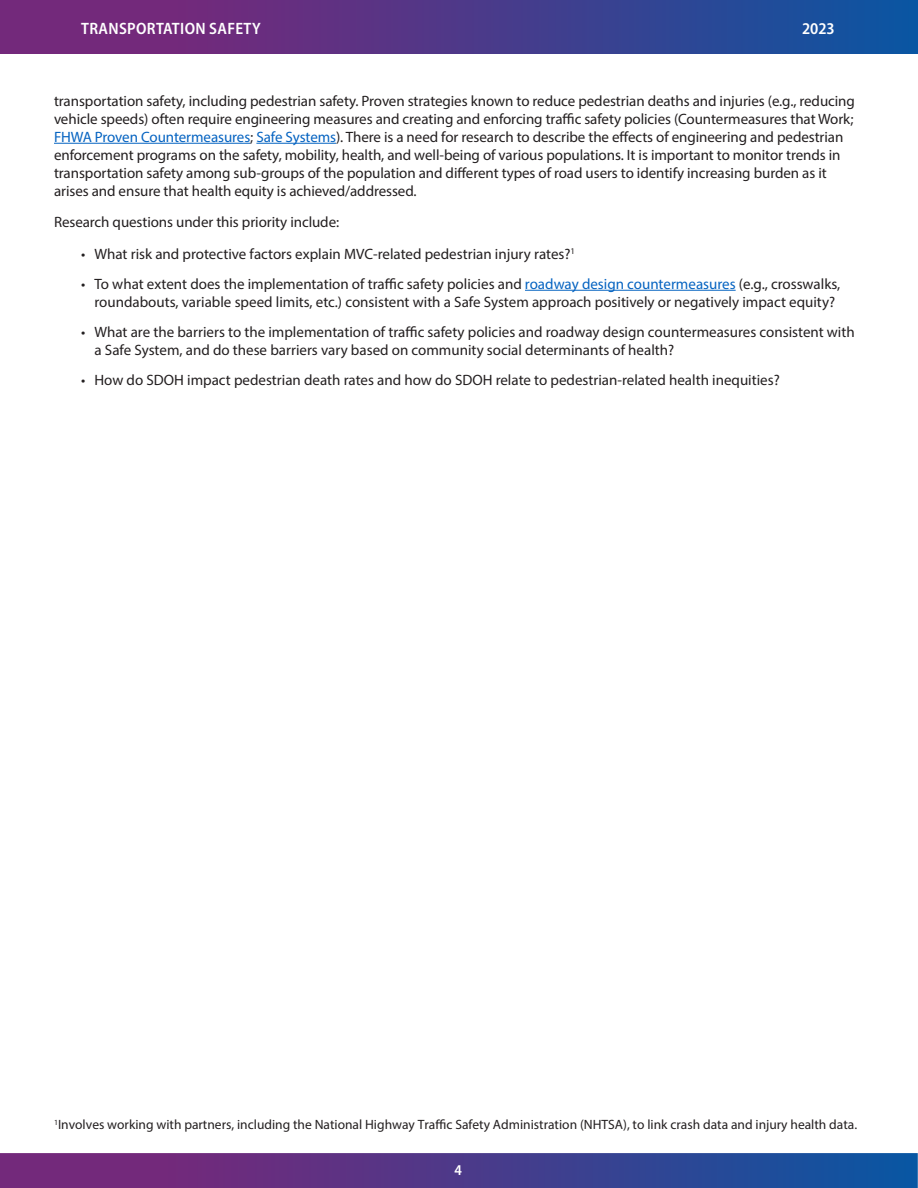
<style>
.page{position:relative;width:918px;height:1188px;background:#fff}
.page>*{position:absolute;margin:0;border:0;box-sizing:border-box;transform-origin:0 0}
.t1{font:600 semi-condensed 16.5px "Myriad Pro";letter-spacing:.02em;color:#fff}
.t2{font:15px/18px "Myriad Pro";letter-spacing:-.005em;color:#231f20}
.t3{font:600 semi-condensed 15px "Myriad Pro";color:#fff}
.Footnote{font:13.5px "Myriad Pro";color:#231f20}
.s1{color:#0563c1}
</style>
<div class="page">
<img style="left:0;top:1153px;width:918px;height:35px">
<img style="left:0;top:0;width:918px;height:54px">
<hr style="left:54px;top:143px;width:196px;height:1px;background:#0563c1">
<hr style="left:256px;top:143px;width:80px;height:1px;background:#0563c1">
<hr style="left:525px;top:290px;width:211px;height:1px;background:#0563c1">
<p class="t1" style="left:81px;top:18px;width:181px">TRANSPORTATION SAFETY</p>
<p class="t1" style="left:802px;top:18px;width:34px">2023</p>
<p class="t2" style="left:54px;top:91px;width:802px">transportation safety, including pedestrian safety. Proven strategies known to reduce pedestrian deaths and injuries (e.g., reducing vehicle speeds) often require engineering measures and creating and enforcing traffic safety policies (Countermeasures that Work; <span class="s1">FHWA Proven Countermeasures</span>; <span class="s1">Safe Systems</span>). There is a need for research to describe the effects of engineering and pedestrian enforcement programs on the safety, mobility, health, and well-being of various populations. It is important to monitor trends in transportation safety among sub-groups of the population and different types of road users to identify increasing burden as it arises and ensure that health equity is achieved/addressed.</p>
<p class="t2" style="left:54px;top:213px;width:287px">Research questions under this priority include:</p>
<p class="t2" style="left:81px;top:244px;width:496px">• What risk and protective factors explain MVC-related pedestrian injury rates?<sup>1</sup></p>
<p class="t2" style="left:81px;top:274px;width:761px;text-align:center">• To what extent does the implementation of traffic safety policies and <span class="s1">roadway design countermeasures</span> (e.g., crosswalks, roundabouts, variable speed limits, etc.) consistent with a Safe System approach positively or negatively impact equity?</p>
<p class="t2" style="left:94px;top:322px;width:762px;text-indent:-14px">• What are the barriers to the implementation of traffic safety policies and roadway design countermeasures consistent with a Safe System, and do these barriers vary based on community social determinants of health?</p>
<p class="t2" style="left:81px;top:370px;width:700px">• How do SDOH impact pedestrian death rates and how do SDOH relate to pedestrian-related health inequities?</p>
<p class="Footnote" style="left:54px;top:1116px;width:805px"><sup>1</sup>Involves working with partners, including the National Highway Traffic Safety Administration (NHTSA), to link crash data and injury health data.</p>
<p class="t3" style="left:454px;top:1160px;width:9px">4</p>
</div>
